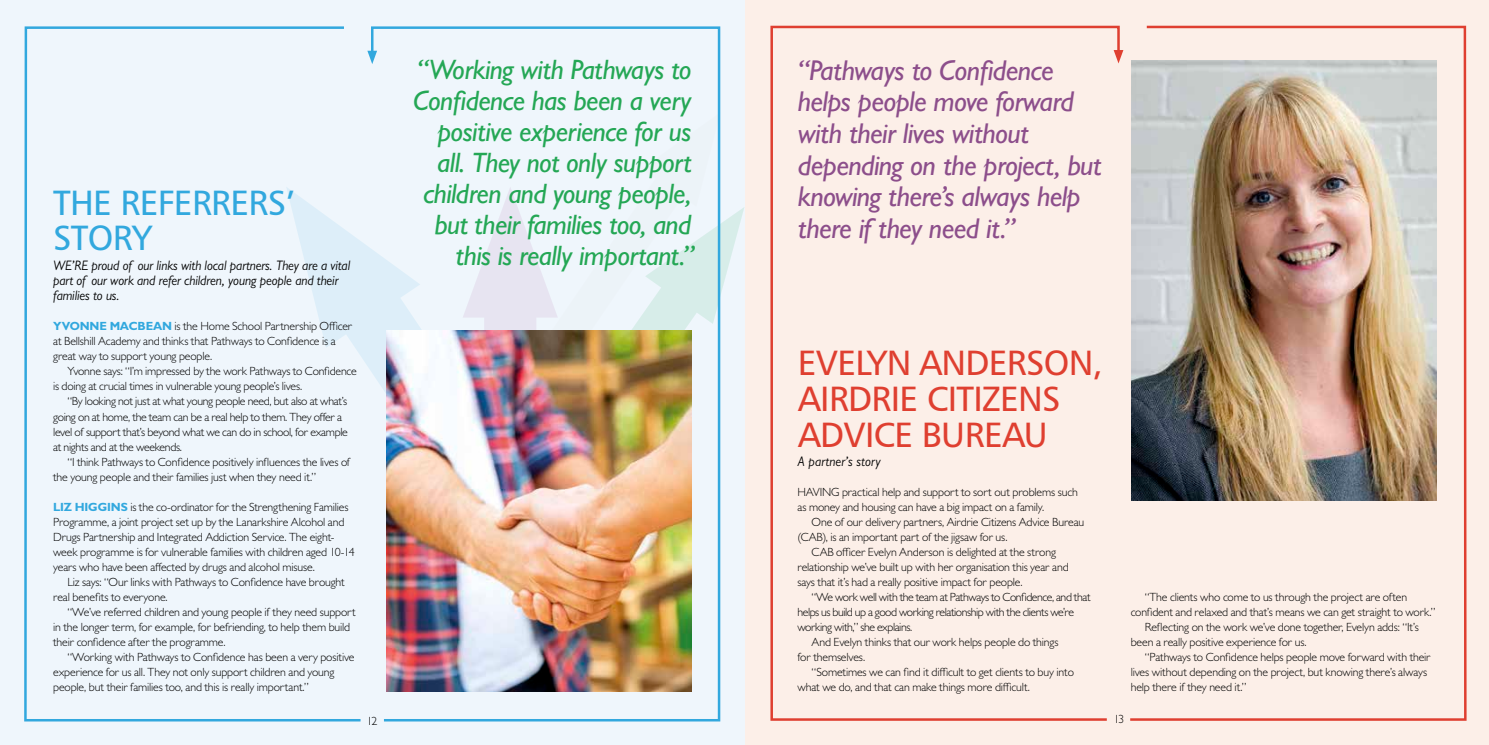
<style>
.page{position:relative;width:1489px;height:745px;background:#fff}
.page>*{position:absolute;margin:0;border:0;box-sizing:border-box;transform-origin:0 0}
.t1{font:35px/35.9px "Humanist 777 BT Roman B";letter-spacing:-.02em;color:#df3f30}
.t2{font:35px/35.9px "Humanist 777 BT Roman B";letter-spacing:-.02em;color:#32a8de}
.t3{font:italic 500 28.75px/31.6px "Gill Sans MT Pro";letter-spacing:-.02em;color:#8c4e8b}
.t4{font:italic 500 28.12px/31px "Gill Sans MT Pro";letter-spacing:-.02em;color:#24a755;text-align:right}
.t5{font:italic 13.75px/15px "Gill Sans MT Pro";letter-spacing:-.005em;color:#000;scale:.95 1}
.t6{font:300 11.88px/15px "Gill Sans MT Pro";letter-spacing:-.015em;color:#000}
.t7{font:300 11.88px "Gill Sans MT Pro";letter-spacing:-.04em;color:#000}
.t8{font:300 11.88px "Gill Sans MT Pro";letter-spacing:-.035em;color:#000}
.s1{font-weight:700;color:#32a8de}
</style>
<div class="page">
<div style="left:744px;top:0;width:744px;height:744px;background:#fcefe8"></div>
<div style="left:0;top:0;width:744px;height:744px;background:#eff6fc"></div>
<svg style="left:721px;top:208px;width:23px;height:84px"></svg>
<svg style="left:363px;top:243px;width:7px;height:126px"></svg>
<img style="left:1130px;top:25px;width:337px;height:696px">
<svg style="left:770px;top:25px;width:350px;height:696px"></svg>
<svg style="left:1113px;top:50px;width:10px;height:13px"></svg>
<svg style="left:24px;top:26px;width:339px;height:696px"></svg>
<img style="left:370px;top:26px;width:351px;height:696px">
<svg style="left:367px;top:51px;width:10px;height:13px"></svg>
<h1 class="t2" style="left:53px;top:183px;width:244px">THE REFERRERS’<br>STORY</h1>
<p class="t5" style="left:53px;top:258px;width:314px">WE’RE proud of our links with local partners. They are a vital part of our work and refer children, young people and their families to us.</p>
<p class="t6" style="left:53px;top:318px;width:301px"><span class="s1">YVONNE MACBEAN</span> is the Home School Partnership Officer at Bellshill Academy and thinks that Pathways to Confidence is a great way to support young people.</p>
<p class="t6" style="left:53px;top:363px;width:305px;text-indent:14px">Yvonne says: “I’m impressed by the work Pathways to Confidence is doing at crucial times in vulnerable young people’s lives.</p>
<p class="t6" style="left:53px;top:393px;width:296px;text-indent:14px">“By looking not just at what young people need, but also at what’s going on at home, the team can be a real help to them. They offer a level of support that’s beyond what we can do in school, for example at nights and at the weekends.</p>
<p class="t6" style="left:53px;top:453px;width:299px;text-indent:14px">“I think Pathways to Confidence positively influences the lives of the young people and their families just when they need it.”</p>
<p class="t6" style="left:53px;top:498px;width:303px"><span class="s1">LIZ HIGGINS</span> is the co-ordinator for the Strengthening Families Programme, a joint project set up by the Lanarkshire Alcohol and Drugs Partnership and Integrated Addiction Service. The eight&shy;week programme is for vulnerable families with children aged 10-14 years who have been affected by drugs and alcohol misuse.</p>
<p class="t6" style="left:53px;top:573px;width:293px;text-indent:14px">Liz says: “Our links with Pathways to Confidence have brought real benefits to everyone.</p>
<p class="t6" style="left:53px;top:603px;width:304px;text-indent:14px">“We’ve referred children and young people if they need support in the longer term, for example, for befriending, to help them build their confidence after the programme.</p>
<p class="t6" style="left:53px;top:648px;width:303px;text-indent:14px">“Working with Pathways to Confidence has been a very positive experience for us all. They not only support children and young people, but their families too, and this is really important.”</p>
<p class="t6" style="left:367px;top:712px;width:12px">12</p>
<h3 class="t4" style="left:413px;top:54px;width:282px">“Working with Pathways to<br>Confidence has been a very positive experience for us all. They not only support children and young people, but their families too, and this is really important.”</h3>
<h2 class="t3" style="left:797px;top:54px;width:305px">“Pathways to Confidence helps people move forward with their lives without depending on the project, but knowing there’s always help there if they need it.”</h2>
<h1 class="t1" style="left:797px;top:344px;width:306px">EVELYN ANDERSON,<br>AIRDRIE CITIZENS<br>ADVICE BUREAU</h1>
<p class="t5" style="left:797px;top:453px;width:88px">A partner’s story</p>
<p class="t6" style="left:797px;top:483px;width:282px">HAVING practical help and support to sort out problems such as money and housing can have a big impact on a family.</p>
<p class="t6" style="left:811px;top:513px;width:274px">One of our delivery partners, Airdrie Citizens Advice Bureau</p>
<p class="t6" style="left:797px;top:528px;width:211px">(CAB), is an important part of the jigsaw for us.</p>
<p class="t6" style="left:811px;top:543px;width:246px">CAB officer Evelyn Anderson is delighted at the strong</p>
<p class="t6" style="left:797px;top:558px;width:273px">relationship we’ve built up with her organisation this year and</p>
<p class="t6" style="left:797px;top:573px;width:227px">says that it’s had a really positive impact for people.</p>
<p class="t8" style="left:811px;top:589px;width:280px">“We work well with the team at Pathways to Confidence, and that</p>
<p class="t7" style="left:797px;top:604px;width:278px">helps us build up a good working relationship with the clients we’re</p>
<p class="t7" style="left:797px;top:619px;width:116px">working with,” she explains.</p>
<p class="t6" style="left:811px;top:633px;width:248px">And Evelyn thinks that our work helps people do things</p>
<p class="t6" style="left:797px;top:648px;width:69px">for themselves.</p>
<p class="t6" style="left:811px;top:663px;width:264px">“Sometimes we can find it difficult to get clients to buy into</p>
<p class="t6" style="left:797px;top:678px;width:234px">what we do, and that can make things more difficult.</p>
<p class="t6" style="left:1144px;top:588px;width:264px">“The clients who come to us through the project are often</p>
<p class="t6" style="left:1130px;top:603px;width:306px">confident and relaxed and that’s means we can get straight to work.”</p>
<p class="t6" style="left:1144px;top:618px;width:275px">Reflecting on the work we’ve done together, Evelyn adds: “It’s</p>
<p class="t6" style="left:1130px;top:633px;width:177px">been a really positive experience for us.</p>
<p class="t6" style="left:1144px;top:648px;width:287px">“Pathways to Confidence helps people move forward with their</p>
<p class="t6" style="left:1130px;top:663px;width:298px">lives without depending on the project, but knowing there’s always</p>
<p class="t6" style="left:1130px;top:678px;width:117px">help there if they need it.”</p>
<p class="t6" style="left:1113px;top:710px;width:12px">13</p>
</div>
